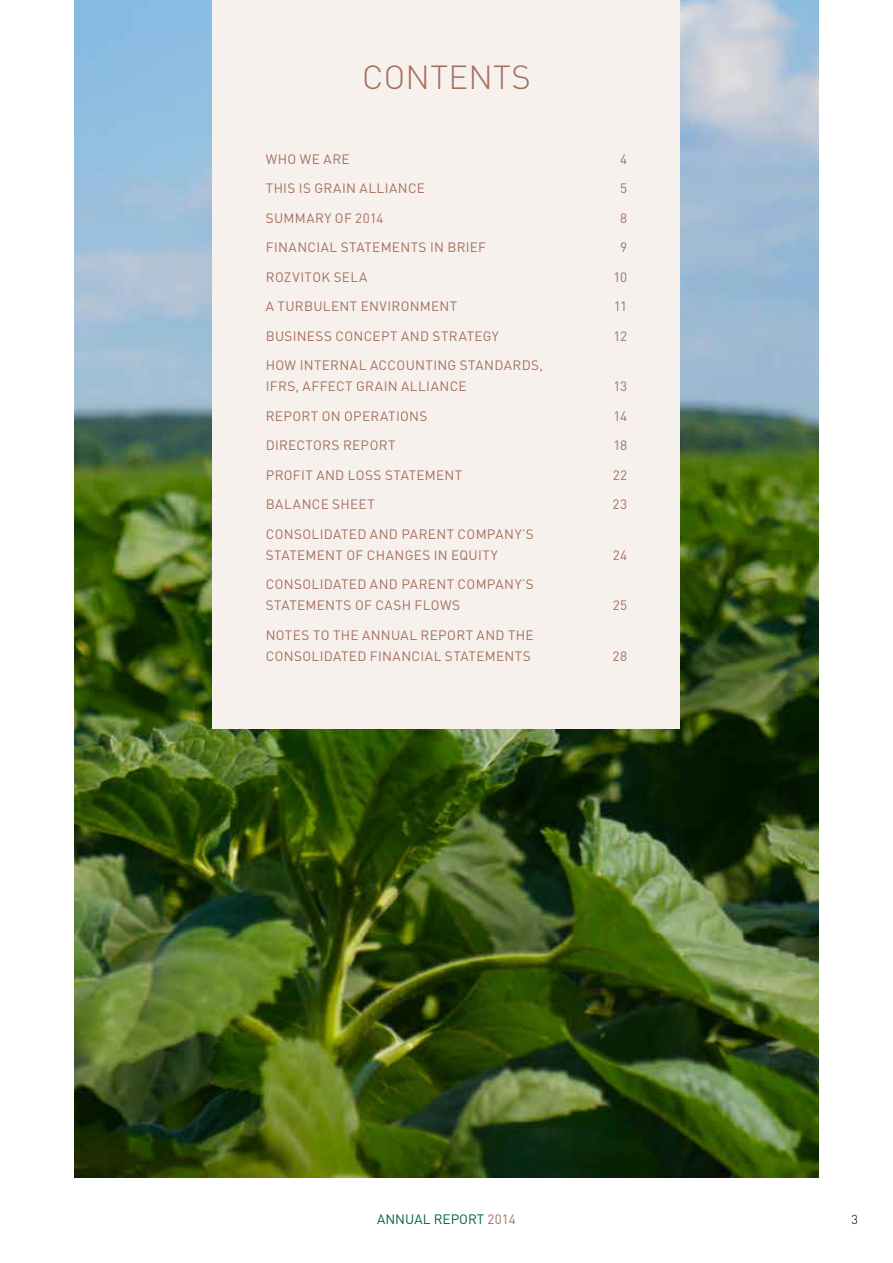
<style>
.page{position:relative;width:893px;height:1263px;background:#fff}
.page>*{position:absolute;margin:0;border:0;box-sizing:border-box;transform-origin:0 0}
.t1{font:300 33px "DIN Pro";letter-spacing:.01em;color:#a76f5d}
.t2{font:13.5px/21px "DIN Pro";letter-spacing:.03em;color:#a76f5d}
.t3{font:13.5px "DIN Pro";letter-spacing:.05em;color:#a76f5d}
.t4{font:13.5px "DIN Pro";color:#006535}
.t5{font:300 12.75px "DIN Pro";color:#000}
.s1{color:#a76f5d}
</style>
<div class="page">
<img style="left:74px;top:0;width:745px;height:1178px">
<div style="left:213px;top:0;width:467px;height:729px;background:#f7f1ee"></div>
<h1 class="t1" style="left:362px;top:55px;width:170px">CONTENTS</h1>
<p class="t2" style="left:266px;top:148px;width:85px">WHO WE ARE</p>
<p class="t2" style="left:620px;top:148px;width:9px">4</p>
<p class="t2" style="left:266px;top:177px;width:161px">THIS IS GRAI N ALLIANCE</p>
<p class="t2" style="left:620px;top:177px;width:9px">5</p>
<p class="t2" style="left:266px;top:207px;width:119px">SUMMARY OF 2014</p>
<p class="t2" style="left:620px;top:207px;width:9px">8</p>
<p class="t2" style="left:266px;top:236px;width:23px">FINAN</p>
<p class="t2" style="left:307px;top:236px;width:180px">CIAL STATEMENTS IN BRIEF</p>
<p class="t2" style="left:620px;top:236px;width:9px">9</p>
<p class="t2" style="left:266px;top:266px;width:9px">ROZ</p>
<p class="t2" style="left:292px;top:266px;width:17px">VITOK</p>
<p class="t2" style="left:334px;top:266px;width:35px">SELA</p>
<p class="t2" style="left:613px;top:266px;width:15px">10</p>
<p class="t2" style="left:266px;top:295px;width:22px">A TURBU</p>
<p class="t2" style="left:323px;top:295px;width:132px">LENT ENVIRONM ENT</p>
<p class="t2" style="left:614px;top:295px;width:15px">11</p>
<p class="t2" style="left:266px;top:325px;width:224px">BUSI NESS CONCEPT AND STRATEGY</p>
<p class="t2" style="left:614px;top:325px;width:15px">12</p>
<p class="t2" style="left:266px;top:354px;width:11px">HOW</p>
<p class="t2" style="left:300px;top:354px;width:89px">I NTERNAL ACCOU</p>
<p class="t2" style="left:266px;top:354px;width:279px;text-indent:149px">NTI NG STANDARDS,<br>IFRS, AFFECT GRAI N ALLIANCE</p>
<p class="t2" style="left:613px;top:375px;width:15px">13</p>
<p class="t2" style="left:266px;top:405px;width:27px">REPORT</p>
<p class="t2" style="left:322px;top:405px;width:107px">ON OPERATIONS</p>
<p class="t2" style="left:613px;top:405px;width:15px">14</p>
<p class="t2" style="left:266px;top:434px;width:40px">DIRECTOR</p>
<p class="t2" style="left:332px;top:434px;width:37px">S REPORT</p>
<p class="t2" style="left:613px;top:434px;width:15px">18</p>
<p class="t2" style="left:266px;top:464px;width:61px">PROFIT AND</p>
<p class="t2" style="left:348px;top:464px;width:116px">LOSS STATEMENT</p>
<p class="t2" style="left:613px;top:464px;width:16px">22</p>
<p class="t2" style="left:266px;top:493px;width:20px">BALAN</p>
<p class="t2" style="left:312px;top:493px;width:64px">CE SHEET</p>
<p class="t2" style="left:613px;top:493px;width:16px">23</p>
<p class="t2" style="left:266px;top:523px;width:202px">CONSOLI DATED AND PARENT COMP</p>
<p class="t2" style="left:495px;top:523px;width:40px">ANY’S</p>
<p class="t2" style="left:266px;top:544px;width:210px">STATEM ENT OF CHANGES I N EQUITY</p>
<p class="t2" style="left:613px;top:544px;width:16px">24</p>
<p class="t2" style="left:266px;top:573px;width:211px">CONSOLI DATED AND PARENT COMP</p>
<p class="t2" style="left:495px;top:573px;width:40px">ANY’S</p>
<p class="t3" style="left:266px;top:596px;width:196px">STATEMENTS OF CASH FLOWS</p>
<p class="t2" style="left:613px;top:594px;width:16px">25</p>
<p class="t2" style="left:266px;top:624px;width:10px">NOT</p>
<p class="t2" style="left:293px;top:624px;width:155px">ES TO TH E ANNUAL REPORT</p>
<p class="t2" style="left:266px;top:624px;width:269px;text-align:right">AND THE<br>CO NSOLI DATED FI NANCIAL STATEM ENTS</p>
<p class="t2" style="left:613px;top:645px;width:16px">28</p>
<p class="t4" style="left:377px;top:1210px;width:140px">ANNUAL REPORT <span class="s1">2014</span></p>
<p class="t5" style="left:851px;top:1210px;width:8px">3</p>
</div>
